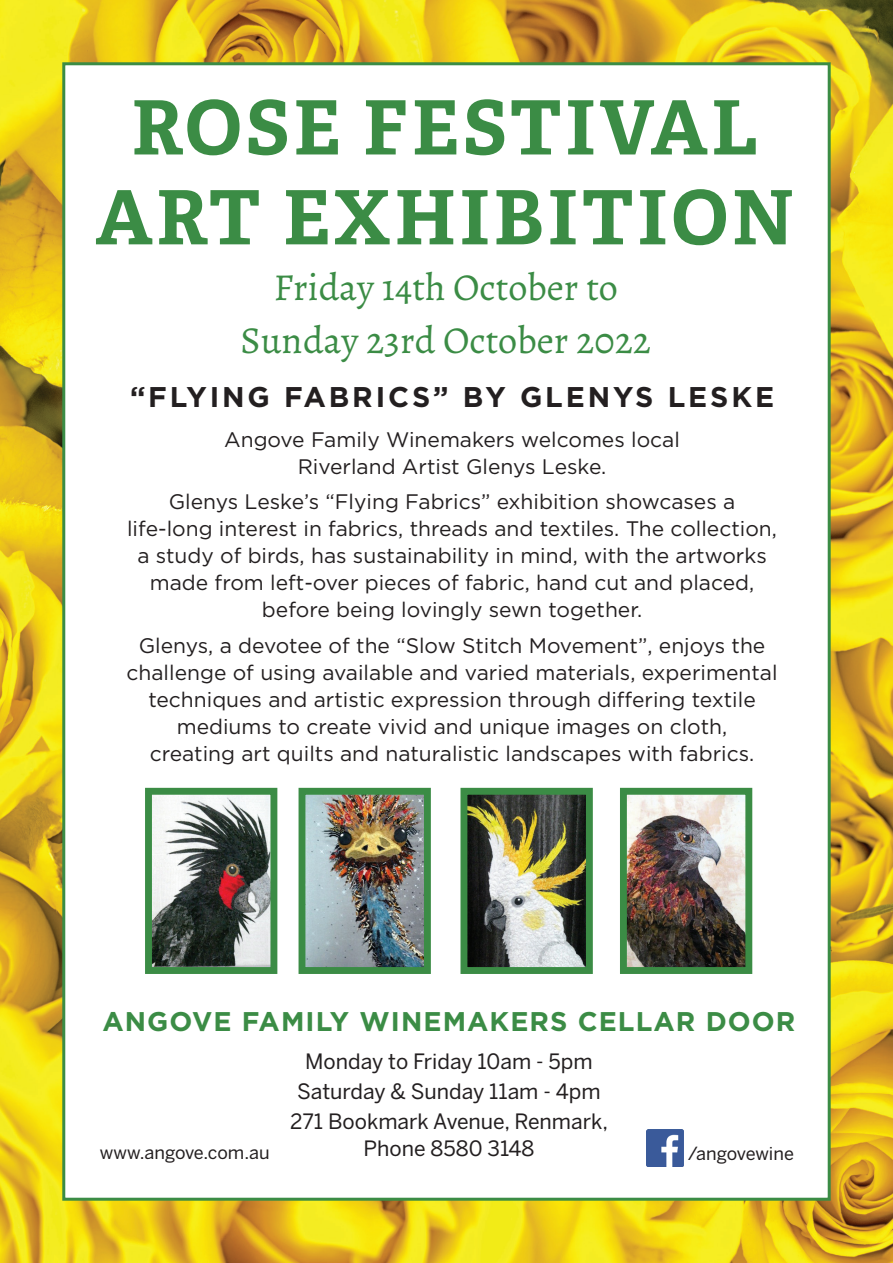
<style>
.page{position:relative;width:893px;height:1263px;background:#fff}
.page>*{position:absolute;margin:0;border:0;box-sizing:border-box;transform-origin:0 0}
.t1{font:700 74.85px/89.8px "Adelle";letter-spacing:.05em;color:#3b8c45;text-align:center}
.t2{font:38.25px/53.8px "Alegreya";color:#3b8c45;text-align:center}
.t3{font:700 28.5px "Gotham";letter-spacing:.1em;color:#231f20}
.t4{font:700 27px "Gotham";letter-spacing:.04em;color:#3b8c45}
.t5{font:21px/27px "Gotham";color:#231f20;text-align:center}
.t6{font:21px/30px "Benton Sans";color:#231f20;text-align:center}
.t7{font:18px "Benton Sans";color:#231f20}
</style>
<div class="page">
<img style="left:0;top:0;width:893px;height:1263px">
<div style="left:62px;top:62px;width:769px;height:1139px;background:#fff;border:3px solid #3b8c45"></div>
<img style="left:153px;top:796px;width:116px;height:170px">
<div style="left:145px;top:788px;width:132px;height:186px;border:7px solid #3b8c45"></div>
<img style="left:646px;top:1129px;width:38px;height:38px">
<img style="left:307px;top:796px;width:116px;height:170px">
<div style="left:299px;top:788px;width:132px;height:186px;border:7px solid #3b8c45"></div>
<img style="left:468px;top:796px;width:117px;height:170px">
<div style="left:460px;top:788px;width:133px;height:186px;border:7px solid #3b8c45"></div>
<img style="left:628px;top:796px;width:116px;height:170px">
<div style="left:620px;top:788px;width:132px;height:186px;border:7px solid #3b8c45"></div>
<h1 class="t1" style="left:96px;top:83px;width:700px">ROSE FESTIVAL<br>ART EXHIBITION</h1>
<h2 class="t2" style="left:241px;top:260px;width:412px">Friday 14th October to<br>Sunday 23rd October 2022</h2>
<h3 class="t3" style="left:130px;top:378px;width:646px">“FLYING FABRICS” BY GLENYS LESKE</h3>
<p class="t5" style="left:224px;top:425px;width:457px">Angove Family Winemakers welcomes local<br>Riverland Artist Glenys Leske.</p>
<p class="t5" style="left:127px;top:488px;width:651px">Glenys Leske’s “Flying Fabrics” exhibition showcases a life-long interest in fabrics, threads and textiles. The collection, a study of birds, has sustainability in mind, with the artworks made from left-over pieces of fabric, hand cut and placed, before being lovingly sewn together.</p>
<p class="t5" style="left:127px;top:631px;width:652px">Glenys, a devotee of the “Slow Stitch Movement”, enjoys the challenge of using available and varied materials, experimental techniques and artistic expression through differing textile mediums to create vivid and unique images on cloth,<br>creating art quilts and naturalistic landscapes with fabrics.</p>
<p class="t4" style="left:102px;top:1003px;width:695px">ANGOVE FAMILY WINEMAKERS CELLAR DOOR</p>
<p class="t6" style="left:290px;top:1046px;width:320px">Monday to Friday 10am - 5pm<br>Saturday &amp; Sunday 11am - 4pm<br>271 Bookmark Avenue, Renmark,</p>
<p class="t7" style="left:100px;top:1141px;width:171px">www.angove.com.au</p>
<p class="t6" style="left:364px;top:1133px;width:172px">Phone 8580 3148</p>
<p class="t7" style="left:688px;top:1143px;width:108px">/angovewine</p>
</div>
